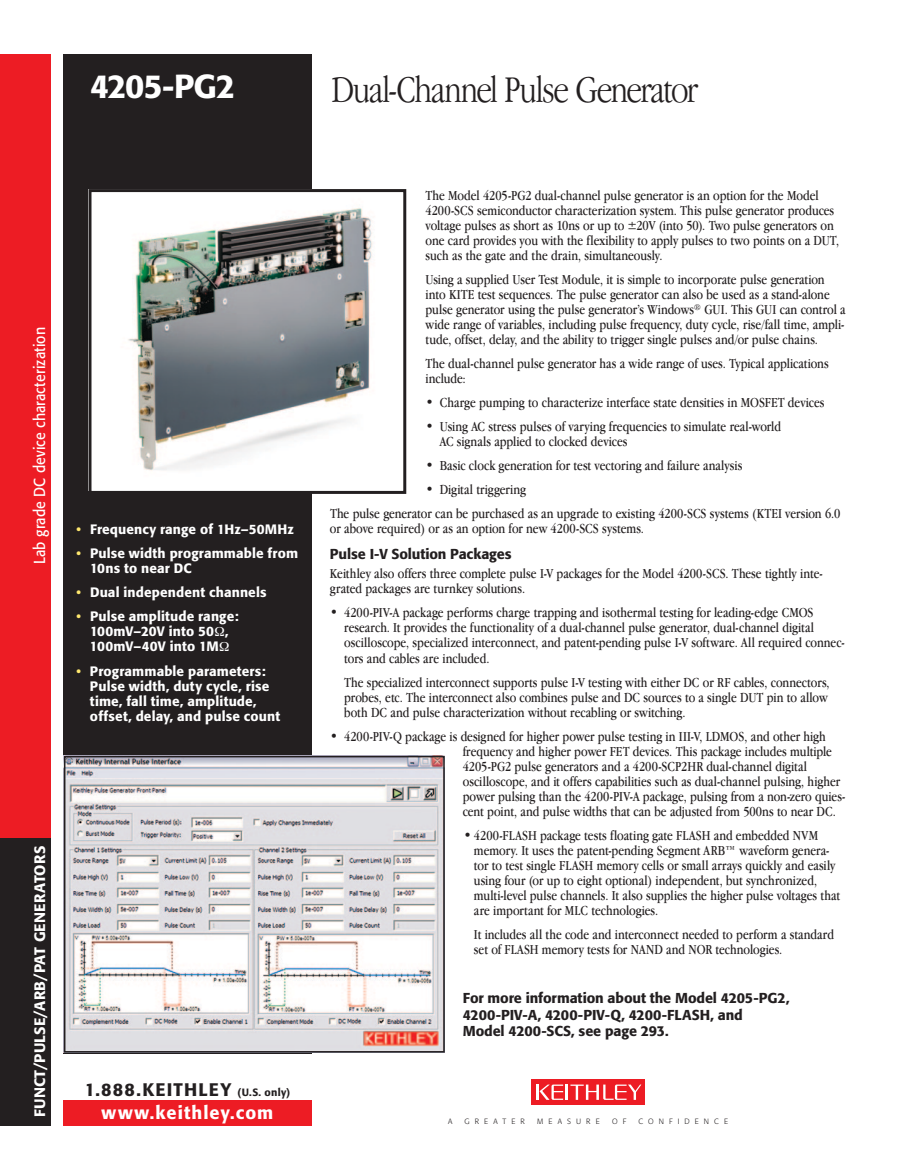
<style>
.page{position:relative;width:918px;height:1175px;background:#fff}
.page>*{position:absolute;margin:0;border:0;box-sizing:border-box;transform-origin:0 0}
.t1{font:300 condensed 39px "Garamond IT Cby BT";letter-spacing:-.035em;color:#231f20}
.t2{font:500 33px "Formata";letter-spacing:-.03em;color:#fff}
.t3{font:500 18px "Formata";letter-spacing:.065em;color:#231f20}
.t4{font:500 18px "Formata";letter-spacing:.06em;color:#fff}
.t5{font:15.75px "Formata";color:#fff;scale:.9 1}
.t6{font:500 15px "Formata";letter-spacing:.015em;color:#fff}
.t7{font:condensed 14.25px/15px "Garamond IT Cby BT";color:#231f20}
.t8{font:500 14.25px/16.5px "Formata";letter-spacing:-.005em;color:#231f20}
.t9{font:500 13.5px/15px "Formata";letter-spacing:.01em;color:#fff}
.t10{font:300 7.65px "Formata";letter-spacing:.67em;color:#231f20}
.s1{color:#ffe86f}
.s2{font-size:10.5px}
</style>
<div class="page">
<div style="left:63px;top:1100px;width:249px;height:25px;background:#ed1c24"></div>
<div style="left:63px;top:54px;width:249px;height:999px;background:#231f20"></div>
<div style="left:0;top:837px;width:51px;height:288px;background:#231f20"></div>
<div style="left:532px;top:1079px;width:113px;height:25px;background:#ed1c24"></div>
<svg style="left:537px;top:1084px;width:104px;height:15px"></svg>
<div style="left:0;top:54px;width:51px;height:783px;background:#ed1c24"></div>
<img style="left:92px;top:193px;width:281px;height:297px">
<div style="left:88px;top:189px;width:318px;height:305px;border:3px solid #231f20"></div>
<img style="left:67px;top:759px;width:375px;height:290px">
<div style="left:64px;top:756px;width:381px;height:296px;border:2px solid #231f20"></div>
<h2 class="t2" style="left:90px;top:66px;width:147px">4205-PG2</h2>
<h1 class="t1" style="left:332px;top:68px;width:368px">Dual-Channel Pulse Generator</h1>
<p class="t5" style="left:30px;top:564px;width:265px;rotate:-90deg">Lab grade DC device characterization</p>
<p class="t5" style="left:30px;top:474px;width:65px;rotate:-90deg">Side Text</p>
<p class="t9" style="left:76px;top:522px;width:219px"><span class="s1">•</span> Frequency range of 1Hz–50MHz</p>
<p class="t9" style="left:90px;top:546px;width:210px;text-indent:-14px"><span class="s1">•</span> Pulse width programmable from<br>10ns to near DC</p>
<p class="t9" style="left:76px;top:585px;width:192px"><span class="s1">•</span> Dual independent channels</p>
<p class="t9" style="left:76px;top:609px;width:164px;text-align:center"><span class="s1">•</span> Pulse amplitude range:<br>100mV–20V into 50 ,<br>100mV–40V into 1M</p>
<p class="t9" style="left:90px;top:663px;width:192px;text-indent:-14px"><span class="s1">•</span> Programmable parameters:<br>Pulse width, duty cycle, rise time, fall time, amplitude, offset, delay, and pulse count</p>
<p class="t6" style="left:30px;top:1116px;width:272px;rotate:-90deg">FUNCT/PULSE/ARB/PAT GENERATORS</p>
<p class="t3" style="left:85px;top:1078px;width:207px">1.888.KEITHLEY <span class="s2">(U.S. only)</span></p>
<p class="t4" style="left:102px;top:1101px;width:173px">www.keithley.com</p>
<p class="t7" style="left:426px;top:188px;width:415px">The Model 4205-PG2 dual-channel pulse generator is an option for the Model 4200-SCS semiconductor characterization system. This pulse generator produces voltage pulses as short as 10ns or up to ±20V (into 50). Two pulse generators on one card provides you with the flexibility to apply pulses to two points on a DUT, such as the gate and the drain, simultaneously.</p>
<p class="t7" style="left:426px;top:272px;width:422px">Using a supplied User Test Module, it is simple to incorporate pulse generation into KITE test sequences. The pulse generator can also be used as a stand-alone pulse generator using the pulse generator’s Windows<sup>®</sup> GUI. This GUI can control a wide range of variables, including pulse frequency, duty cycle, rise/fall time, ampli&shy;tude, offset, delay, and the ability to trigger single pulses and/or pulse chains.</p>
<p class="t7" style="left:426px;top:356px;width:405px">The dual-channel pulse generator has a wide range of uses. Typical applications include:</p>
<p class="t7" style="left:426px;top:395px;width:400px">• Charge pumping to characterize interface state densities in MOSFET devices</p>
<p class="t7" style="left:440px;top:419px;width:343px;text-indent:-14px">• Using AC stress pulses of varying frequencies to simulate real-world<br>AC signals applied to clocked devices</p>
<p class="t7" style="left:426px;top:458px;width:318px">• Basic clock generation for test vectoring and failure analysis</p>
<p class="t7" style="left:330px;top:477px;width:512px;line-height:24.5px;text-indent:96px">• Digital triggering<br>The pulse generator can be purchased as an upgrade to existing 4200-SCS systems (KTEI version 6.0</p>
<p class="t7" style="left:330px;top:521px;width:316px">or above required) or as an option for new 4200-SCS systems.</p>
<p class="t8" style="left:330px;top:545px;width:183px">Pulse I-V Solution Packages</p>
<p class="t7" style="left:330px;top:566px;width:494px">Keithley also offers three complete pulse I-V packages for the Model 4200-SCS. These tightly inte&shy;grated packages are turnkey solutions.</p>
<p class="t7" style="left:344px;top:605px;width:502px;text-indent:-14px">• 4200-PIV-A package performs charge trapping and isothermal testing for leading-edge CMOS research. It provides the functionality of a dual-channel pulse generator, dual-channel digital oscilloscope, specialized interconnect, and patent-pending pulse I-V software. All required connec&shy;tors and cables are included.</p>
<p class="t7" style="left:344px;top:674px;width:487px">The specialized interconnect supports pulse I-V testing with either DC or RF cables, connectors, probes, etc. The interconnect also combines pulse and DC sources to a single DUT pin to allow both DC and pulse characterization without recabling or switching.</p>
<p class="t7" style="left:463px;top:728px;width:384px;text-indent:-133px">• 4200-PIV-Q package is designed for higher power pulse testing in III-V, LDMOS, and other high frequency and higher power FET devices. This package includes multiple 4205-PG2 pulse generators and a 4200-SCP2HR dual-channel digital oscilloscope, and it offers capabilities such as dual-channel pulsing, higher power pulsing than the 4200-PIV-A package, pulsing from a non-zero quies&shy;cent point, and pulse widths that can be adjusted from 500ns to near DC.</p>
<p class="t7" style="left:474px;top:827px;width:368px;text-indent:-11px">•4200-FLASH package tests floating gate FLASH and embedded NVM memory. It uses the patent-pending Segment ARB™ waveform genera&shy;tor to test single FLASH memory cells or small arrays quickly and easily using four (or up to eight optional) independent, but synchronized, multi-level pulse channels. It also supplies the higher pulse voltages that are important for MLC technologies.</p>
<p class="t7" style="left:474px;top:926px;width:362px">It includes all the code and interconnect needed to perform a standard set of FLASH memory tests for NAND and NOR technologies.</p>
<p class="t8" style="left:463px;top:989px;width:328px">For more information about the Model 4205-PG2,<br>4200-PIV-A, 4200-PIV-Q, 4200-FLASH, and<br>Model 4200-SCS, see page 293.</p>
<p class="t10" style="left:448px;top:1117px;width:6px">A</p>
<p class="t10" style="left:465px;top:1117px;width:62px">GREATER</p>
<p class="t10" style="left:537px;top:1117px;width:64px">MEASURE</p>
<p class="t10" style="left:612px;top:1117px;width:16px">O F</p>
<p class="t10" style="left:638px;top:1117px;width:91px">CONFIDENCE</p>
</div>
